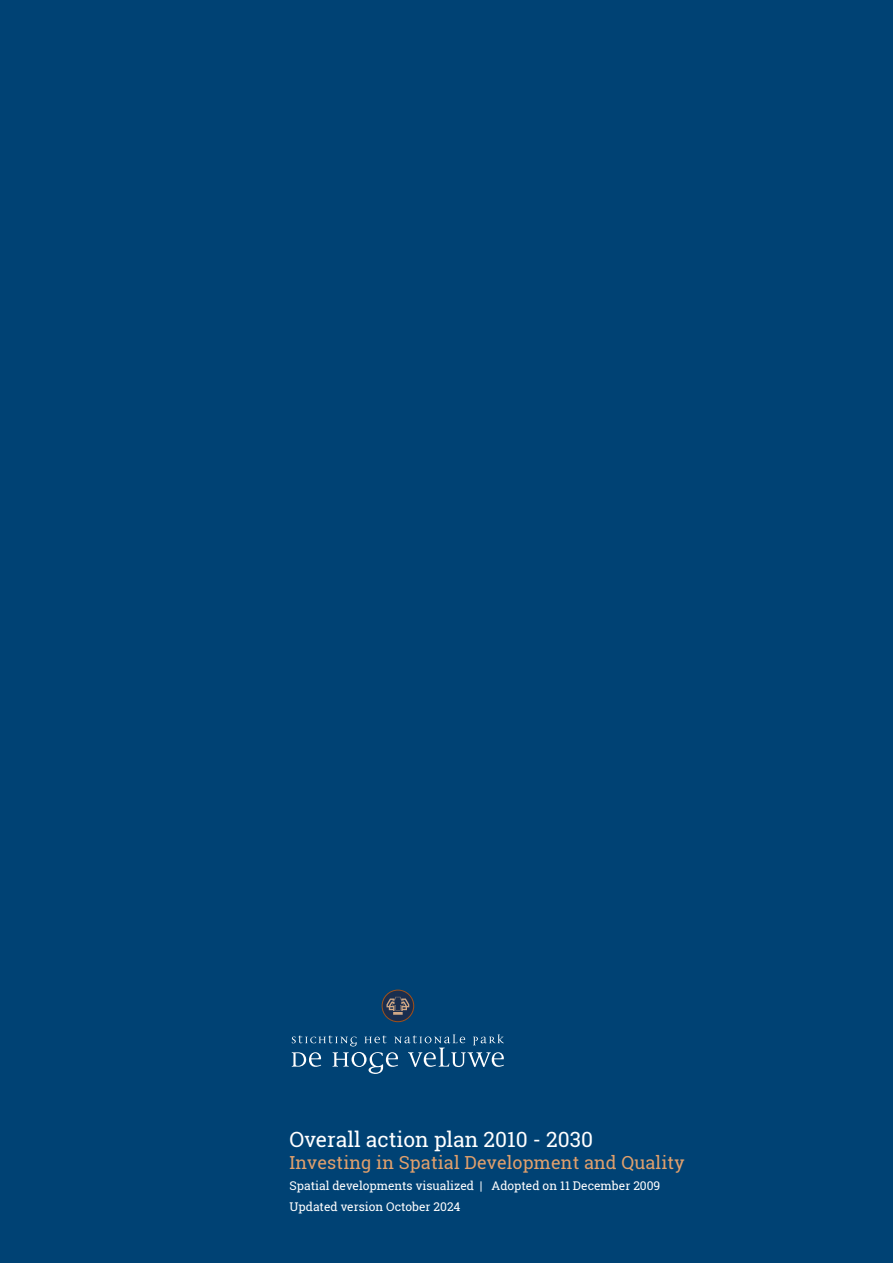
<style>
.page{position:relative;width:893px;height:1263px;background:#004274}
.page>*{position:absolute;margin:0;border:0;box-sizing:border-box;transform-origin:0 0}
.t1{font:21px "Roboto Slab";color:#fff}
.t2{font:18px "Roboto Slab";letter-spacing:.01em;color:#e1a06c}
.t3{font:12px/21px "Roboto Slab";color:#fff}
</style>
<div class="page">
<svg style="left:292px;top:1034px;width:212px;height:40px"></svg>
<svg style="left:382px;top:990px;width:32px;height:32px"></svg>
<div style="left:382px;top:990px;width:32px;height:32px;border:1px solid #a25018;border-radius:50%"></div>
<svg style="left:386px;top:997px;width:23px;height:18px"></svg>
<h1 class="t1" style="left:290px;top:1125px;width:305px">Overall action plan 2010 - 2030</h1>
<h2 class="t2" style="left:290px;top:1150px;width:396px">Investing in Spatial Development and Quality</h2>
<p class="t3" style="left:290px;top:1174px;width:372px">Spatial developments visualized | Adopted on 11 December 2009<br>Updated version October 2024</p>
</div>
